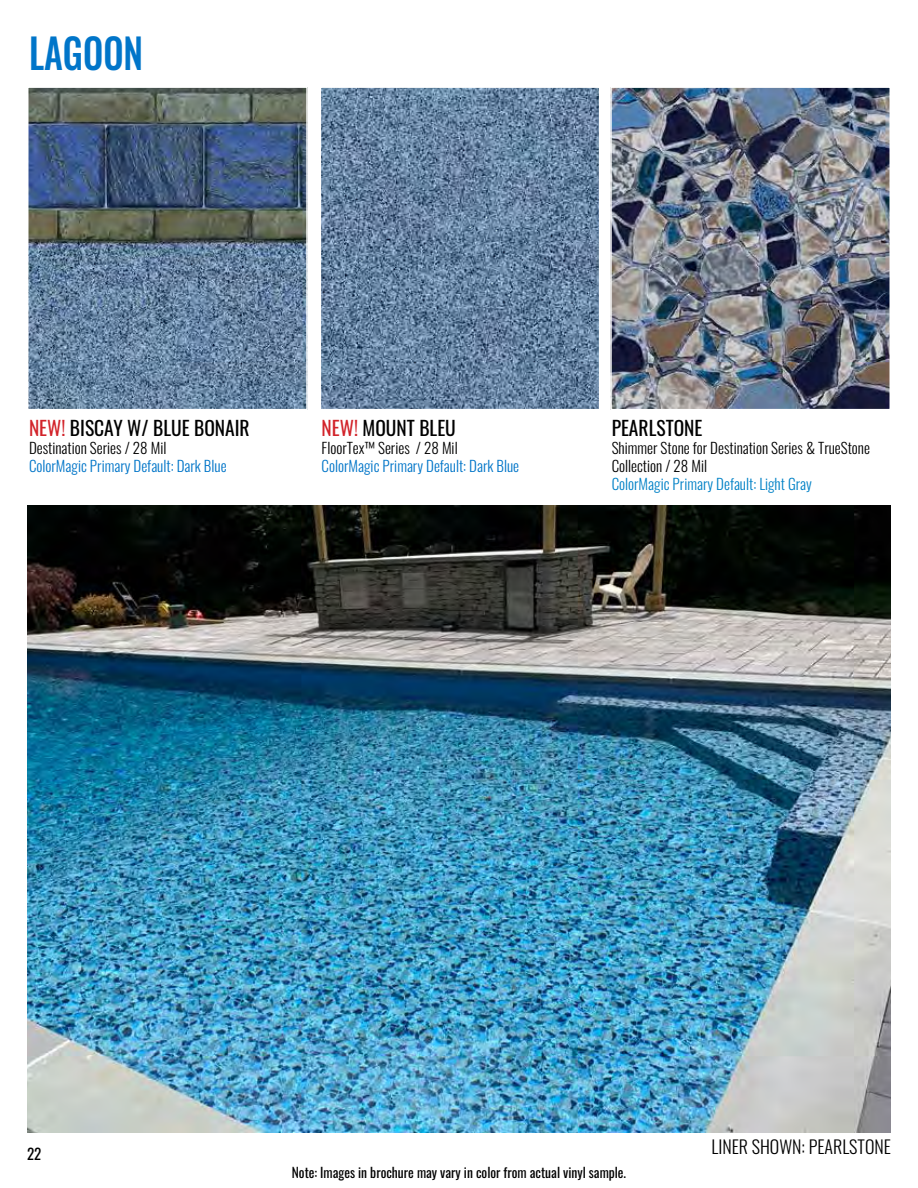
<style>
.page{position:relative;width:918px;height:1188px;background:#fff}
.page>*{position:absolute;margin:0;border:0;box-sizing:border-box;transform-origin:0 0}
.t1{font:500 41.4px "Oswald";color:#0075c9;scale:.87 1}
.t2{font:19.5px "Oswald";color:#000}
.t3{font:300 18px "Oswald";color:#000}
.t4{font:300 15px/18px "Oswald";color:#000}
.t5{font:300 15px "Oswald";color:#0075c8}
.t6{font:300 15px "Oswald";color:#0081c6}
.t7{font:15px "Oswald";color:#000}
.t8{font:13.5px "Oswald";color:#000}
.s1{color:#d2232a}
</style>
<div class="page">
<img style="left:30px;top:89px;width:275px;height:318px">
<div style="left:27px;top:86px;width:281px;height:324px;border:2px solid #fff"></div>
<img style="left:27px;top:505px;width:864px;height:627px">
<img style="left:613px;top:89px;width:275px;height:318px">
<div style="left:610px;top:86px;width:281px;height:324px;border:2px solid #fff"></div>
<img style="left:323px;top:89px;width:274px;height:318px">
<div style="left:320px;top:86px;width:280px;height:324px;border:2px solid #fff"></div>
<h1 class="t1" style="left:29px;top:31px;width:133px">LAGOON</h1>
<h2 class="t2" style="left:29px;top:411px;width:222px"><span class="s1">NEW!</span> BISCAY W/ BLUE BONAIR</h2>
<p class="t4" style="left:29px;top:437px;width:139px">Destination Series / 28 Mil</p>
<p class="t5" style="left:29px;top:453px;width:199px">ColorMagic Primary Default: Dark Blue</p>
<h2 class="t2" style="left:322px;top:411px;width:136px"><span class="s1">NEW!</span> MOUNT BLEU</h2>
<p class="t4" style="left:322px;top:437px;width:138px">FloorTex™ Series / 28 Mil</p>
<p class="t5" style="left:322px;top:453px;width:199px">ColorMagic Primary Default: Dark Blue</p>
<h2 class="t2" style="left:612px;top:411px;width:92px">PEARLSTONE</h2>
<p class="t4" style="left:612px;top:437px;width:260px">Shimmer Stone for Destination Series &amp; TrueStone<br>Collection / 28 Mil</p>
<p class="t6" style="left:612px;top:471px;width:202px">ColorMagic Primary Default: Light Gray</p>
<p class="t7" style="left:27px;top:1141px;width:16px">22</p>
<p class="t8" style="left:292px;top:1160px;width:336px">Note: Images in brochure may vary in color from actual vinyl sample.</p>
<p class="t3" style="left:711px;top:1130px;width:181px">LINER SHOWN: PEARLSTONE</p>
</div>
